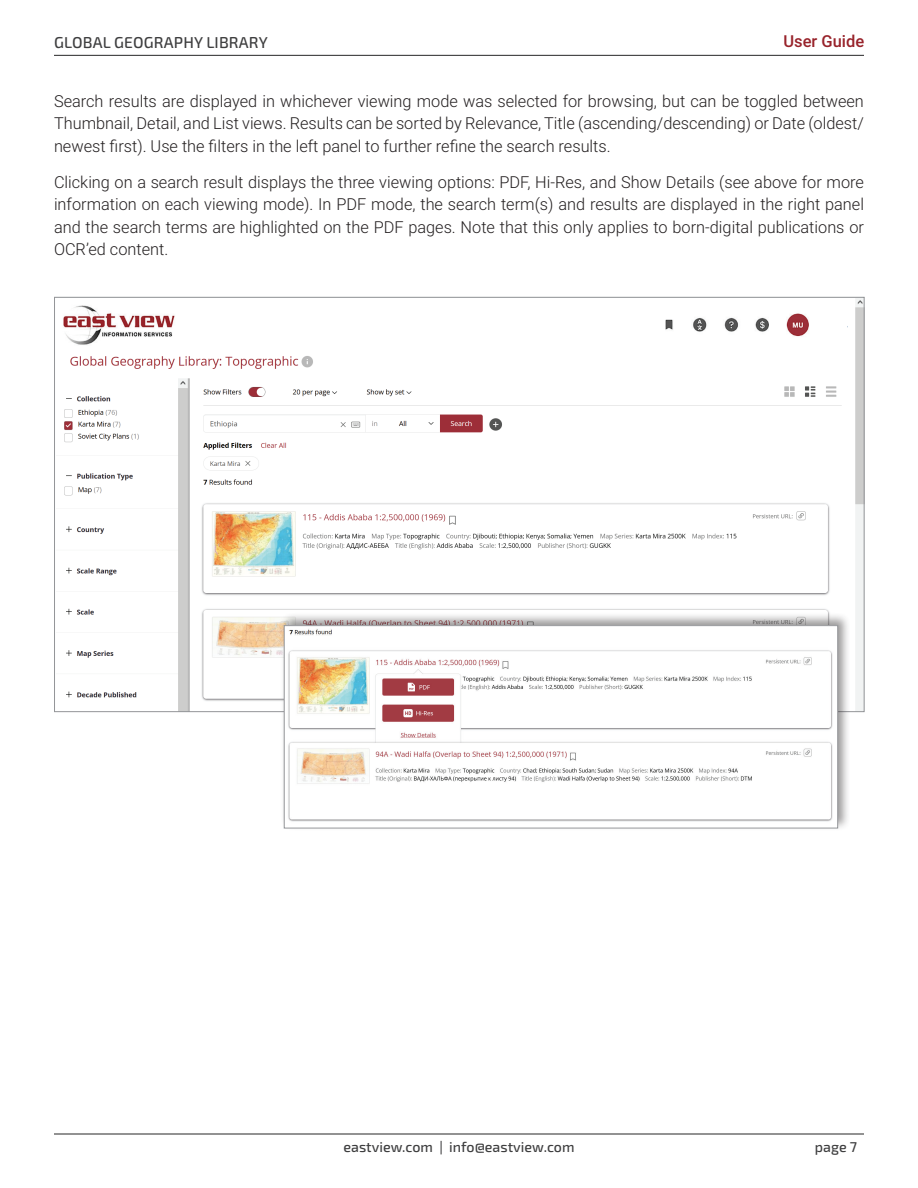
<style>
.page{position:relative;width:918px;height:1188px;background:#fff}
.page>*{position:absolute;margin:0;border:0;box-sizing:border-box;transform-origin:0 0}
.t1{font:300 16.5px/22.5px "Roboto";color:#231f20;text-align:justify}
.t2{font:500 16.5px "Roboto";color:#98232b}
.t3{font:500 15.75px "Exo 2.0";letter-spacing:.01em;color:#3e3e3f}
.t4{font:500 14.25px "Exo 2.0";color:#3e3e3f}
</style>
<div class="page">
<hr style="left:54px;top:55px;width:810px;height:1px;background:#3e3e3f">
<hr style="left:54px;top:1133px;width:810px;height:2px;background:#3e3e3f">
<img style="left:64px;top:299px;width:798px;height:411px">
<div style="left:281px;top:612px;width:570px;height:220px;background:#231f20;opacity:.45"></div>
<img style="left:286px;top:627px;width:550px;height:199px">
<div style="left:284px;top:625px;width:554px;height:203px;border:1px solid #939598"></div>
<img style="left:63px;top:305px;width:753px;height:44px">
<div style="left:816px;top:310px;width:31px;height:44px;background:#fff"></div>
<p class="t3" style="left:54px;top:33px;width:215px">GLOBAL GEOGRAPHY LIBRARY</p>
<p class="t2" style="left:784px;top:30px;width:82px">User Guide</p>
<p class="t1" style="left:54px;top:89px;width:811px">Search results are displayed in whichever viewing mode was selected for browsing, but can be toggled between Thumbnail, Detail, and List views. Results can be sorted by Relevance, Title (ascending/descending) or Date (oldest/ newest first). Use the filters in the left panel to further refine the search results.</p>
<p class="t1" style="left:54px;top:170px;width:812px">Clicking on a search result displays the three viewing options: PDF, Hi-Res, and Show Details (see above for more information on each viewing mode). In PDF mode, the search term(s) and results are displayed in the right panel and the search terms are highlighted on the PDF pages. Note that this only applies to born-digital publications or OCR’ed content.</p>
<p class="t4" style="left:344px;top:1139px;width:232px">eastview.com | info@eastview.com</p>
<p class="t4" style="left:815px;top:1139px;width:44px">page 7</p>
</div>
